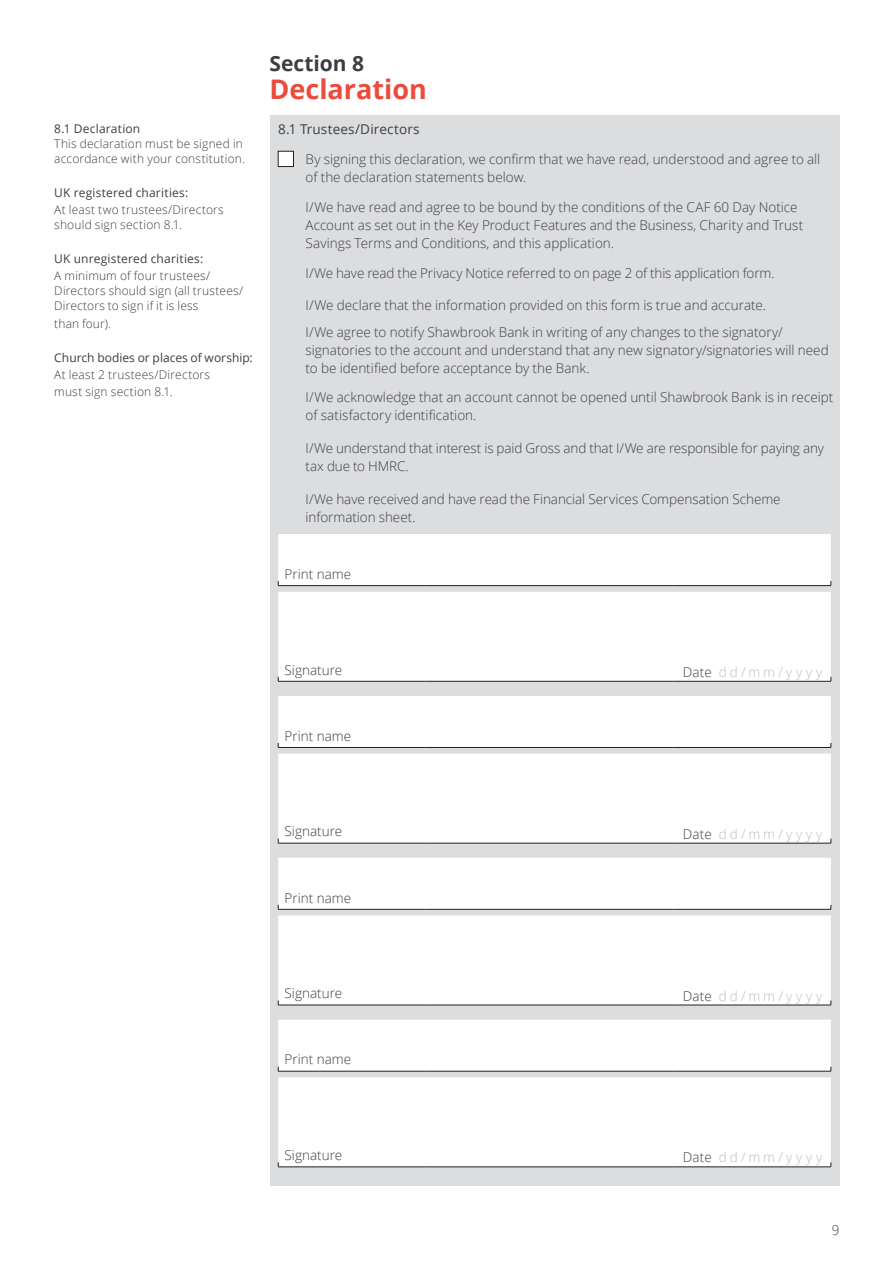
<style>
.page{position:relative;width:893px;height:1263px;background:#fff}
.page>*{position:absolute;margin:0;border:0;box-sizing:border-box;transform-origin:0 0}
.t1{font:700 27px "Open Sans";color:#ec4b3c}
.t2{font:700 21px "Open Sans";color:#3e3e3f}
.t3{font:300 13.5px/18px "Open Sans";color:#3e3e3f}
.t4{font:300 13.5px "Open Sans";letter-spacing:.22em;color:#bcbdc0}
.t5{font:13.5px "Open Sans";letter-spacing:.015em;color:#3e3e3f}
.t6{font:300 12px/15px "Open Sans";letter-spacing:.015em;color:#3e3e3f}
.t7{font:12px "Open Sans";letter-spacing:.015em;color:#3e3e3f}
.s1{color:#3e3e3f}
</style>
<div class="page">
<div style="left:270px;top:115px;width:569px;height:1070px;background:#dcdddf"></div>
<div style="left:278px;top:151px;width:15px;height:16px;background:#fff"></div>
<div style="left:278px;top:151px;width:16px;height:16px;border:1px solid #231f20"></div>
<div style="left:278px;top:534px;width:554px;height:52px;background:#fff"></div>
<hr style="left:278px;top:585px;width:147px;height:1px;background:#231f20">
<hr style="left:425px;top:585px;width:249px;height:1px;background:#231f20">
<hr style="left:674px;top:585px;width:157px;height:1px;background:#231f20">
<div style="left:278px;top:592px;width:553px;height:89px;background:#fff"></div>
<hr style="left:278px;top:681px;width:147px;height:1px;background:#231f20">
<hr style="left:425px;top:681px;width:249px;height:1px;background:#231f20">
<hr style="left:674px;top:681px;width:157px;height:1px;background:#231f20">
<div style="left:278px;top:696px;width:554px;height:51px;background:#fff"></div>
<hr style="left:278px;top:747px;width:147px;height:1px;background:#231f20">
<hr style="left:425px;top:747px;width:249px;height:1px;background:#231f20">
<hr style="left:674px;top:747px;width:157px;height:1px;background:#231f20">
<div style="left:278px;top:754px;width:553px;height:89px;background:#fff"></div>
<hr style="left:278px;top:843px;width:147px;height:1px;background:#231f20">
<hr style="left:425px;top:843px;width:249px;height:1px;background:#231f20">
<hr style="left:674px;top:843px;width:157px;height:1px;background:#231f20">
<div style="left:278px;top:858px;width:554px;height:51px;background:#fff"></div>
<hr style="left:278px;top:909px;width:147px;height:1px;background:#231f20">
<hr style="left:425px;top:909px;width:249px;height:1px;background:#231f20">
<hr style="left:674px;top:909px;width:157px;height:1px;background:#231f20">
<div style="left:278px;top:915px;width:553px;height:90px;background:#fff"></div>
<hr style="left:278px;top:1005px;width:147px;height:1px;background:#231f20">
<hr style="left:425px;top:1005px;width:249px;height:1px;background:#231f20">
<hr style="left:674px;top:1005px;width:157px;height:1px;background:#231f20">
<div style="left:278px;top:1019px;width:554px;height:52px;background:#fff"></div>
<hr style="left:278px;top:1071px;width:147px;height:1px;background:#231f20">
<hr style="left:425px;top:1071px;width:249px;height:1px;background:#231f20">
<hr style="left:674px;top:1071px;width:157px;height:1px;background:#231f20">
<div style="left:278px;top:1077px;width:553px;height:89px;background:#fff"></div>
<hr style="left:278px;top:1166px;width:147px;height:1px;background:#231f20">
<hr style="left:425px;top:1166px;width:249px;height:1px;background:#231f20">
<hr style="left:674px;top:1166px;width:157px;height:1px;background:#231f20">
<p class="t7" style="left:54px;top:120px;width:87px">8.1 Declaration</p>
<p class="t6" style="left:54px;top:136px;width:192px">This declaration must be signed in accordance with your constitution.</p>
<p class="t7" style="left:54px;top:184px;width:135px">UK registered charities:</p>
<p class="t6" style="left:54px;top:202px;width:171px">At least two trustees/Directors should sign section 8.1.</p>
<p class="t7" style="left:54px;top:251px;width:150px">UK unregistered charities:</p>
<p class="t6" style="left:54px;top:268px;width:190px">A minimum of four trustees/<br>Directors should sign (all trustees/<br>Directors to sign if it is less</p>
<p class="t6" style="left:54px;top:315px;width:58px">than four).</p>
<p class="t7" style="left:54px;top:349px;width:200px">Church bodies or places of worship:</p>
<p class="t6" style="left:54px;top:366px;width:157px;line-height:17.1px">At least 2 trustees/Directors must sign section 8.1.</p>
<h2 class="t2" style="left:270px;top:48px;width:96px">Section 8</h2>
<h1 class="t1" style="left:270px;top:70px;width:159px">Declaration</h1>
<p class="t5" style="left:278px;top:120px;width:143px">8.1 Trustees/Directors</p>
<p class="t3" style="left:306px;top:150px;width:516px">By signing this declaration, we confirm that we have read, understood and agree to all of the declaration statements below.</p>
<p class="t3" style="left:306px;top:198px;width:499px">I/We have read and agree to be bound by the conditions of the CAF 60 Day Notice<br>Account as set out in the Key Product Features and the Business, Charity and Trust<br>Savings Terms and Conditions, and this application.</p>
<p class="t3" style="left:306px;top:263px;width:471px">I/We have read the Privacy Notice referred to on page 2 of this application form.</p>
<p class="t3" style="left:306px;top:292px;width:479px;line-height:27px">I/We declare that the information provided on this form is true and accurate.<br>I/We agree to notify Shawbrook Bank in writing of any changes to the signatory/</p>
<p class="t3" style="left:306px;top:341px;width:525px">signatories to the account and understand that any new signatory/signatories will need to be identified before acceptance by the Bank.</p>
<p class="t3" style="left:306px;top:388px;width:529px">I/We acknowledge that an account cannot be opened until Shawbrook Bank is in receipt of satisfactory identification.</p>
<p class="t3" style="left:306px;top:439px;width:520px">I/We understand that interest is paid Gross and that I/We are responsible for paying any tax due to HMRC.</p>
<p class="t3" style="left:306px;top:490px;width:476px">I/We have received and have read the Financial Services Compensation Scheme information sheet.</p>
<p class="t3" style="left:285px;top:565px;width:68px">Print name</p>
<p class="t3" style="left:285px;top:660px;width:59px">Signature</p>
<p class="t4" style="left:683px;top:663px;width:141px"><span class="s1">Date</span> dd/mm/yyyy</p>
<p class="t3" style="left:285px;top:726px;width:68px">Print name</p>
<p class="t3" style="left:285px;top:822px;width:59px">Signature</p>
<p class="t4" style="left:683px;top:824px;width:141px"><span class="s1">Date</span> dd/mm/yyyy</p>
<p class="t3" style="left:285px;top:888px;width:68px">Print name</p>
<p class="t3" style="left:285px;top:984px;width:59px">Signature</p>
<p class="t4" style="left:683px;top:986px;width:141px"><span class="s1">Date</span> dd/mm/yyyy</p>
<p class="t3" style="left:285px;top:1050px;width:68px">Print name</p>
<p class="t3" style="left:285px;top:1146px;width:59px">Signature</p>
<p class="t4" style="left:683px;top:1148px;width:141px"><span class="s1">Date</span> dd/mm/yyyy</p>
<p class="t3" style="left:832px;top:1221px;width:9px">9</p>
</div>
